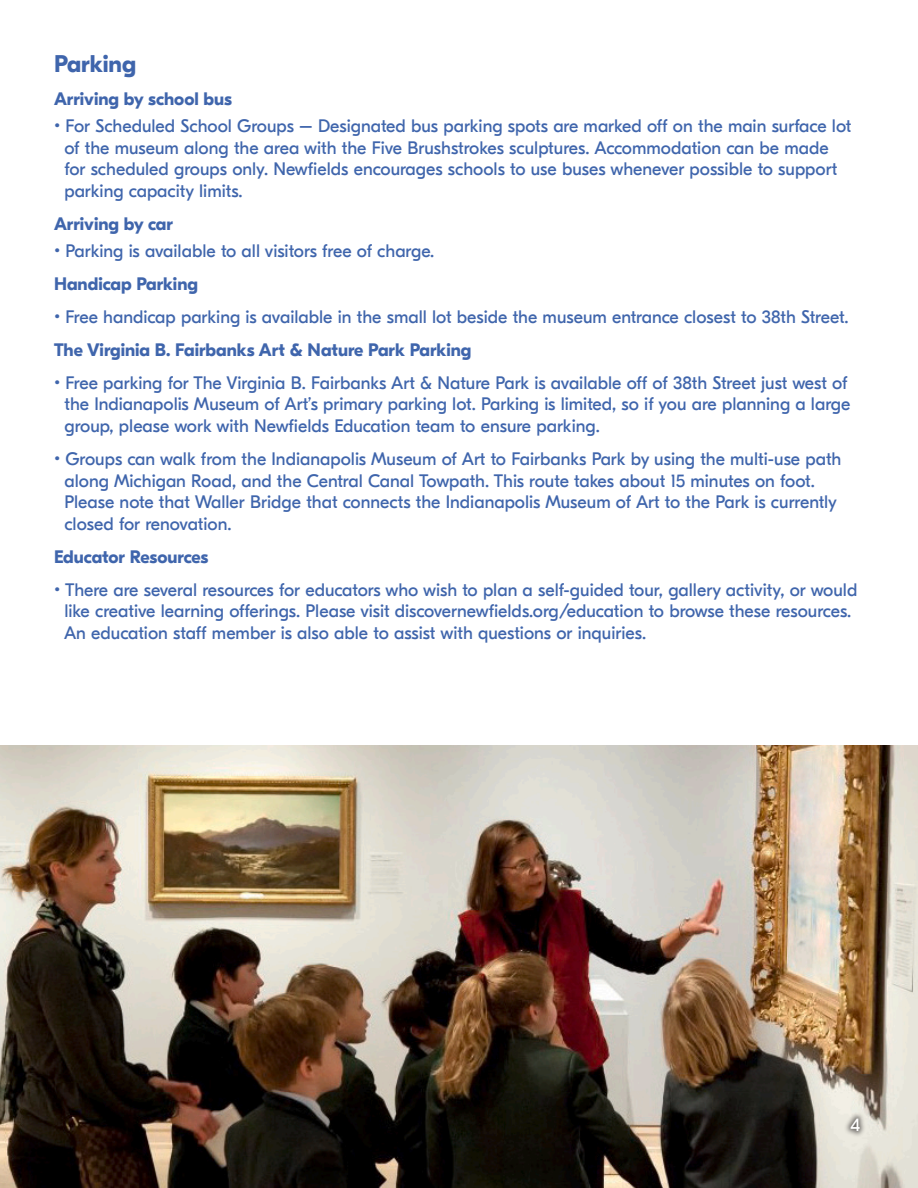
<style>
.page{position:relative;width:918px;height:1188px;background:#fff}
.page>*{position:absolute;margin:0;border:0;box-sizing:border-box;transform-origin:0 0}
.t1{font:700 24px "GT Eesti Display";color:#3f65ac}
.t2{font:18px "GT Eesti Display";color:#3f65ac}
.t3{font:700 18px "GT Eesti Display";color:#3f65ac}
.t4{font:18px "GT Eesti Display";color:#fff}
</style>
<div class="page">
<img style="left:0;top:745px;width:918px;height:443px">
<div style="left:844px;top:1111px;width:23px;height:27px;background:#231f20;opacity:.61"></div>
<p class="t1" style="left:54px;top:50px;width:84px">Parking</p>
<p class="t3" style="left:54px;top:89px;width:180px">Arriving by school bus</p>
<p class="t2" style="left:54px;top:116px;width:799px">• For Scheduled School Groups – Designated bus parking spots are marked off on the main surface lot</p>
<p class="t2" style="left:64px;top:138px;width:766px">of the museum along the area with the Five Brushstrokes sculptures. Accommodation can be made</p>
<p class="t2" style="left:64px;top:159px;width:774px">for scheduled groups only. Newfields encourages schools to use buses whenever possible to support</p>
<p class="t2" style="left:64px;top:181px;width:180px">parking capacity limits.</p>
<p class="t3" style="left:54px;top:214px;width:121px">Arriving by car</p>
<p class="t2" style="left:54px;top:241px;width:382px">• Parking is available to all visitors free of charge.</p>
<p class="t3" style="left:54px;top:274px;width:146px">Handicap Parking</p>
<p class="t2" style="left:54px;top:307px;width:796px">• Free handicap parking is available in the small lot beside the museum entrance closest to 38th Street.</p>
<p class="t3" style="left:54px;top:340px;width:419px">The Virginia B. Fairbanks Art &amp; Nature Park Parking</p>
<p class="t2" style="left:54px;top:373px;width:795px">• Free parking for The Virginia B. Fairbanks Art &amp; Nature Park is available off of 38th Street just west of</p>
<p class="t2" style="left:64px;top:394px;width:788px">the Indianapolis Museum of Art’s primary parking lot. Parking is limited, so if you are planning a large</p>
<p class="t2" style="left:64px;top:416px;width:537px">group, please work with Newfields Education team to ensure parking.</p>
<p class="t2" style="left:54px;top:449px;width:789px">• Groups can walk from the Indianapolis Museum of Art to Fairbanks Park by using the multi-use path</p>
<p class="t2" style="left:64px;top:471px;width:752px">along Michigan Road, and the Central Canal Towpath. This route takes about 15 minutes on foot.</p>
<p class="t2" style="left:64px;top:492px;width:774px">Please note that Waller Bridge that connects the Indianapolis Museum of Art to the Park is currently</p>
<p class="t2" style="left:64px;top:514px;width:169px">closed for renovation.</p>
<p class="t3" style="left:54px;top:547px;width:156px">Educator Resources</p>
<p class="t2" style="left:54px;top:580px;width:805px">• There are several resources for educators who wish to plan a self-guided tour, gallery activity, or would</p>
<p class="t2" style="left:64px;top:601px;width:788px">like creative learning offerings. Please visit discovernewfields.org/education to browse these resources.</p>
<p class="t2" style="left:64px;top:623px;width:584px">An education staff member is also able to assist with questions or inquiries.</p>
<p class="t4" style="left:850px;top:1115px;width:11px">4</p>
</div>
